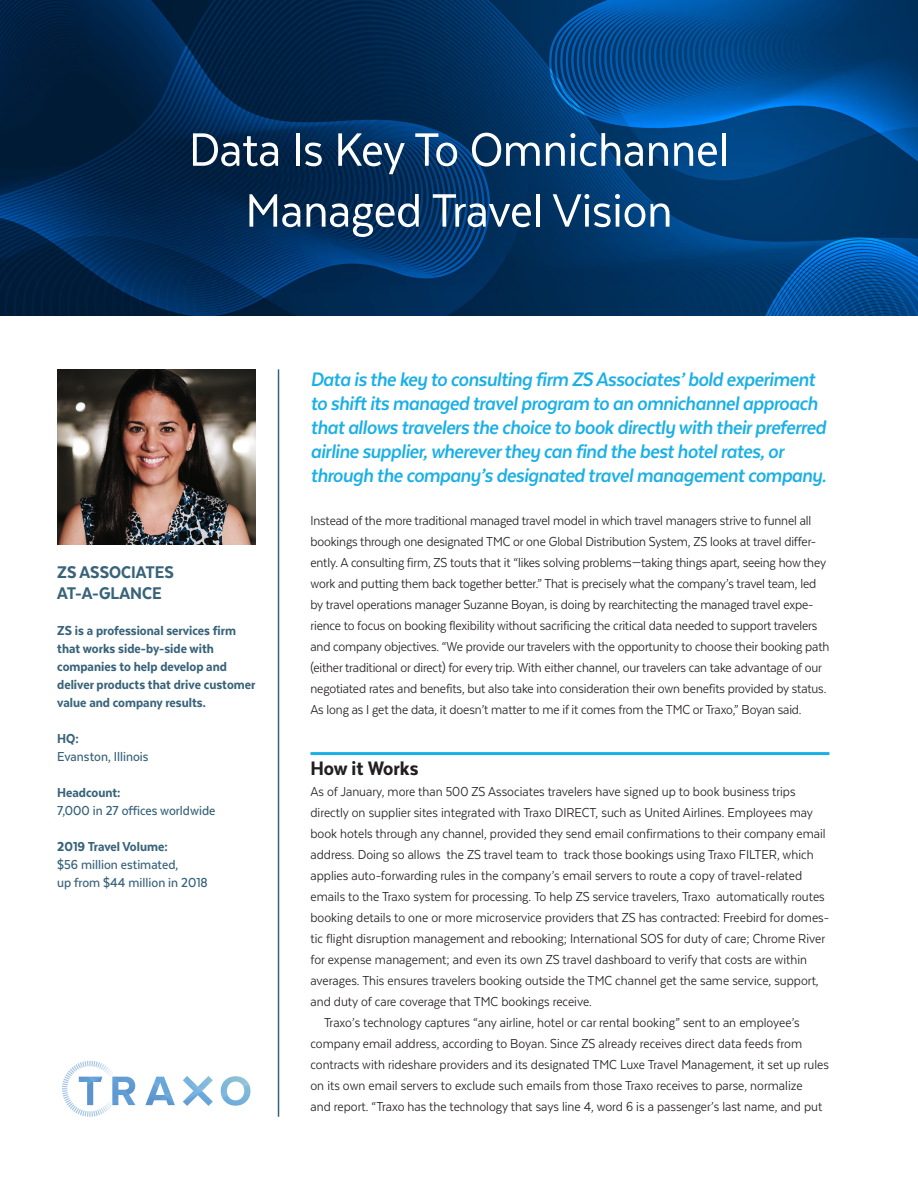
<style>
.page{position:relative;width:918px;height:1188px;background:#fff}
.page>*{position:absolute;margin:0;border:0;box-sizing:border-box;transform-origin:0 0}
.t1{font:54px/60.9px "Texta Narrow";color:#fff;text-align:center}
.t2{font:italic 700 22.5px/24px "Texta Narrow";letter-spacing:-.02em;color:#1ab0e6}
.t3{font:800 22.5px "Texta Narrow";color:#231f20}
.t4{font:800 19.5px/21px "Texta Narrow";color:#386379}
.t5{font:15px/21px "Texta Narrow";letter-spacing:-.005em;color:#231f20}
.t6{font:800 15px/18px "Texta Narrow";color:#386379}
.t7{font:500 15px/18px "Texta Narrow";color:#386379}
.s1{font-weight:800}
</style>
<div class="page">
<img style="left:0;top:0;width:918px;height:315px">
<hr style="left:310px;top:752px;width:519px;height:3px;background:#1ab0e6">
<img style="left:57px;top:369px;width:198px;height:176px">
<hr style="left:278px;top:369px;width:1px;height:748px;background:#386379">
<svg style="left:62px;top:1061px;width:53px;height:56px"></svg>
<img style="left:79px;top:1077px;width:23px;height:28px">
<img style="left:112px;top:1077px;width:23px;height:28px">
<img style="left:145px;top:1077px;width:30px;height:28px">
<img style="left:183px;top:1076px;width:30px;height:30px">
<img style="left:221px;top:1076px;width:29px;height:30px">
<p class="t1" style="left:189px;top:119px;width:541px">Data Is Key To Omnichannel<br>Managed Travel Vision</p>
<p class="t4" style="left:57px;top:562px;width:118px">ZS ASSOCIATES<br>AT-A-GLANCE</p>
<p class="t6" style="left:57px;top:622px;width:200px">ZS is a professional services firm that works side-by-side with companies to help develop and deliver products that drive customer value and company results.</p>
<p class="t7" style="left:57px;top:730px;width:93px"><span class="s1">HQ:<br></span>Evanston, Illinois</p>
<p class="t6" style="left:57px;top:784px;width:65px">Headcount:</p>
<p class="t7" style="left:57px;top:802px;width:160px">7,000 in 27 offices worldwide</p>
<p class="t7" style="left:57px;top:838px;width:152px"><span class="s1">2019 Travel Volume:<br></span>$56 million estimated,<br>up from $44 million in 2018</p>
<p class="t2" style="left:310px;top:367px;width:517px">Data is the key to consulting firm ZS Associates’ bold experiment to shift its managed travel program to an omnichannel approach that allows travelers the choice to book directly with their preferred airline supplier, wherever they can find the best hotel rates, or through the company’s designated travel management company.</p>
<p class="t5" style="left:310px;top:510px;width:520px">Instead of the more traditional managed travel model in which travel managers strive to funnel all bookings through one designated TMC or one Global Distribution System, ZS looks at travel differ&shy;ently. A consulting firm, ZS touts that it “likes solving problems—taking things apart, seeing how they work and putting them back together better.” That is precisely what the company’s travel team, led by travel operations manager Suzanne Boyan, is doing by rearchitecting the managed travel expe&shy;rience to focus on booking flexibility without sacrificing the critical data needed to support travelers and company objectives. “We provide our travelers with the opportunity to choose their booking path (either traditional or direct) for every trip. With either channel, our travelers can take advantage of our negotiated rates and benefits, but also take into consideration their own benefits provided by status.<br>As long as I get the data, it doesn’t matter to me if it comes from the TMC or Traxo,” Boyan said.</p>
<p class="t3" style="left:310px;top:757px;width:110px">How it Works</p>
<p class="t5" style="left:310px;top:781px;width:520px">As of January, more than 500 ZS Associates travelers have signed up to book business trips directly on supplier sites integrated with Traxo DIRECT, such as United Airlines. Employees may book hotels through any channel, provided they send email confirmations to their company email address. Doing so allows the ZS travel team to track those bookings using Traxo FILTER, which applies auto-forwarding rules in the company’s email servers to route a copy of travel-related emails to the Traxo system for processing. To help ZS service travelers, Traxo automatically routes booking details to one or more microservice providers that ZS has contracted: Freebird for domes&shy;tic flight disruption management and rebooking; International SOS for duty of care; Chrome River for expense management; and even its own ZS travel dashboard to verify that costs are within averages. This ensures travelers booking outside the TMC channel get the same service, support, and duty of care coverage that TMC bookings receive.</p>
<p class="t5" style="left:310px;top:1012px;width:520px;text-indent:14px">Traxo’s technology captures “any airline, hotel or car rental booking” sent to an employee’s company email address, according to Boyan. Since ZS already receives direct data feeds from contracts with rideshare providers and its designated TMC Luxe Travel Management, it set up rules on its own email servers to exclude such emails from those Traxo receives to parse, normalize<br>and report. “Traxo has the technology that says line 4, word 6 is a passenger’s last name, and put</p>
</div>
